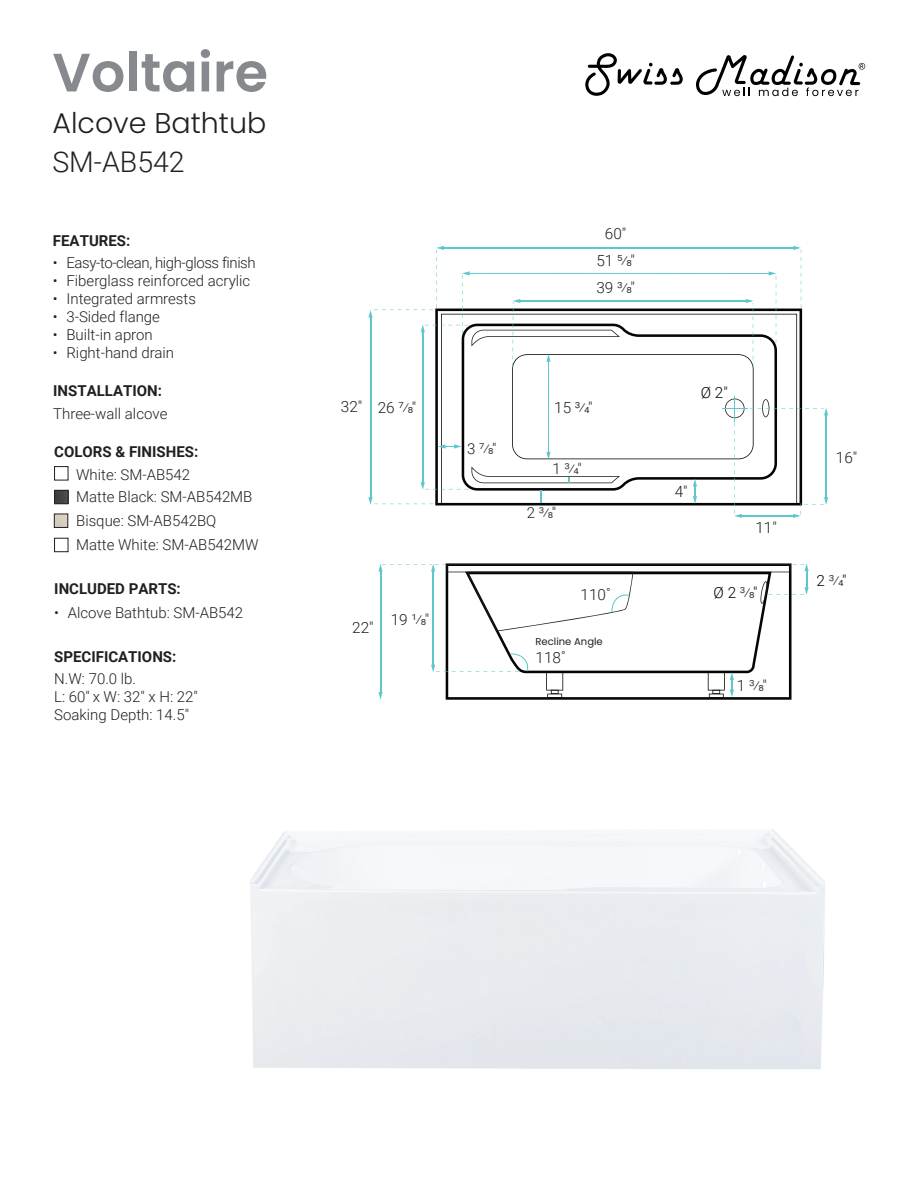
<style>
.page{position:relative;width:918px;height:1188px;background:#fff}
.page>*{position:absolute;margin:0;border:0;box-sizing:border-box;transform-origin:0 0}
.t1{font:600 54px "Poppins";color:#86898d}
.t2{font:300 28.5px "Poppins";color:#231f20}
.t3{font:300 28.5px "Roboto";color:#231f20}
.t4{font:300 15.3px "Roboto";color:#211e1e}
.t5{font:300 15.3px "Roboto";color:#050504}
.t6{font:300 15px/18px "Roboto";color:#231f20}
.t7{font:700 15px "Roboto";color:#231f20}
.t8{font:300 15px "Roboto";letter-spacing:-.025em;color:#231f20}
.t9{font:300 15px "Roboto";color:#211e1e}
.t10{font:10.05px "Poppins";color:#211e1e}
.s1{color:#211e1e}
.s2{color:#050504}
</style>
<div class="page">
<svg style="left:585px;top:53px;width:98px;height:43px"></svg>
<svg style="left:696px;top:55px;width:169px;height:41px"></svg>
<div style="left:54px;top:466px;width:14px;height:14px;border:1px solid #231f20"></div>
<img style="left:56px;top:492px;width:10px;height:10px">
<div style="left:54px;top:490px;width:14px;height:14px;border:1px solid #231f20"></div>
<div style="left:54px;top:538px;width:14px;height:14px;border:1px solid #231f20"></div>
<div style="left:54px;top:514px;width:14px;height:14px;border:1px solid #231f20"></div>
<svg style="left:368px;top:246px;width:460px;height:272px"></svg>
<svg style="left:378px;top:563px;width:431px;height:137px"></svg>
<h1 class="t1" style="left:52px;top:41px;width:217px">Voltaire</h1>
<h2 class="t2" style="left:52px;top:106px;width:215px">Alcove Bathtub</h2>
<h2 class="t3" style="left:52px;top:142px;width:134px">SM-AB542</h2>
<p class="t7" style="left:53px;top:230px;width:79px">FEATURES:</p>
<p class="t8" style="left:53px;top:252px;width:204px">• Easy-to-clean, high-gloss finish</p>
<p class="t6" style="left:53px;top:271px;width:199px">• Fiberglass reinforced acrylic</p>
<p class="t6" style="left:53px;top:289px;width:144px">• Integrated armrests</p>
<p class="t6" style="left:53px;top:307px;width:109px">• 3-Sided flange</p>
<p class="t6" style="left:53px;top:325px;width:101px">• Built-in apron</p>
<p class="t6" style="left:53px;top:343px;width:123px">• Right-hand drain</p>
<p class="t7" style="left:53px;top:381px;width:110px">INSTALLATION:</p>
<p class="t6" style="left:53px;top:404px;width:116px">Three-wall alcove</p>
<p class="t7" style="left:54px;top:442px;width:146px">COLORS &amp; FINISHES:</p>
<p class="t6" style="left:76px;top:463px;width:178px;line-height:22.5px">White: SM-AB542<br>Matte Black: SM-AB542MB</p>
<p class="t6" style="left:76px;top:509px;width:184px;line-height:24px">Bisque: SM-AB542BQ<br>Matte White: SM-AB542MW</p>
<p class="t7" style="left:54px;top:578px;width:128px">INCLUDED PARTS:</p>
<p class="t6" style="left:54px;top:603px;width:190px">• Alcove Bathtub: SM-AB542</p>
<p class="t7" style="left:54px;top:646px;width:124px">SPECIFICATIONS:</p>
<p class="t6" style="left:54px;top:669px;width:145px">N.W: 70.0 lb.<br>L: 60" x W: 32" x H: 22"<br>Soaking Depth: 14.5"</p>
<p class="t4" style="left:605px;top:223px;width:23px">60"</p>
<p class="t4" style="left:596px;top:250px;width:40px">51 5⁄8"</p>
<p class="t4" style="left:596px;top:277px;width:40px">39 ³⁄8"</p>
<p class="t4" style="left:341px;top:397px;width:77px">32" 26 7⁄8"</p>
<p class="t4" style="left:352px;top:616px;width:23px">22"</p>
<p class="t4" style="left:391px;top:608px;width:40px">19 ¹⁄8"</p>
<p class="t9" style="left:467px;top:438px;width:31px">3 7⁄8"</p>
<p class="t4" style="left:554px;top:397px;width:40px">15 ³⁄4"</p>
<p class="t9" style="left:552px;top:458px;width:31px">1 ³⁄4"</p>
<p class="t9" style="left:527px;top:502px;width:31px">2 ³⁄8"</p>
<p class="t4" style="left:581px;top:584px;width:32px">110˚</p>
<p class="t10" style="left:536px;top:635px;width:69px">Recline Angle</p>
<p class="t4" style="left:536px;top:647px;width:32px">118˚</p>
<p class="t5" style="left:701px;top:381px;width:29px">Ø 2"</p>
<p class="t4" style="left:675px;top:481px;width:14px">4"</p>
<p class="t4" style="left:755px;top:517px;width:23px">11"</p>
<p class="t5" style="left:714px;top:581px;width:46px">Ø 2 <span class="s1">³⁄8</span>"</p>
<p class="t4" style="left:737px;top:674px;width:31px">1 ³⁄8"</p>
<p class="t4" style="left:836px;top:447px;width:23px">16"</p>
<p class="t4" style="left:817px;top:569px;width:31px"><span class="s2">2</span> ³⁄4<span class="s2">"</span></p>
</div>
